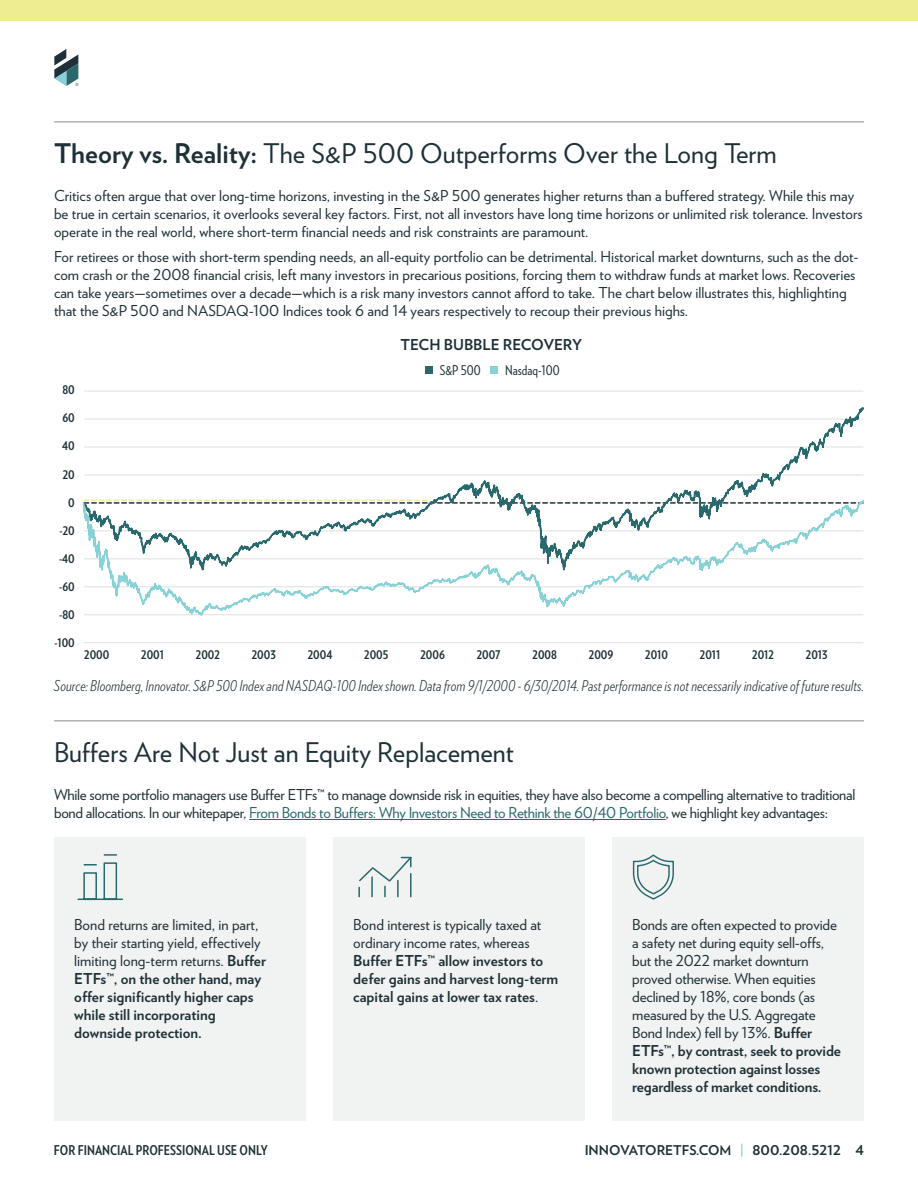
<style>
.page{position:relative;width:918px;height:1188px;background:#fff}
.page>*{position:absolute;margin:0;border:0;box-sizing:border-box;transform-origin:0 0}
.t1{font:27px "Verlag";color:#1e3138}
.t2{font:15px/18px "Verlag";color:#1e3138}
.t3{font:700 15px/18px "Verlag";color:#1e3138}
.t4{font:15px/18px "Verlag";letter-spacing:-.02em;color:#1e3138}
.t5{font:italic 300 15px "Verlag Condensed";letter-spacing:.01em;color:#1e3138}
.t6{font:700 13.5px "Verlag Condensed";color:#1e3138}
.t7{font:700 13.5px "Verlag";color:#1e3138}
.t8{font:13.5px "Verlag Condensed";color:#1e3138}
.t9{font:700 12px "Verlag Condensed";color:#1e3138}
.s1{font-weight:700}
.s2{color:#29686d}
.s3{font-weight:400}
.s4{color:#88d1d7}
</style>
<div class="page">
<svg style="left:54px;top:49px;width:24px;height:37px"></svg>
<div style="left:0;top:0;width:918px;height:20px;background:#efed91"></div>
<hr style="left:54px;top:122px;width:810px;height:1px;background:#8a8c8e">
<hr style="left:54px;top:720px;width:810px;height:1px;background:#8a8c8e">
<hr style="left:249px;top:819px;width:417px;height:1px;background:#29686d">
<div style="left:425px;top:366px;width:8px;height:8px;background:#29686d"></div>
<div style="left:491px;top:366px;width:7px;height:8px;background:#88d1d7"></div>
<hr style="left:84px;top:642px;width:779px;height:1px;background:#dedfdf">
<svg style="left:83px;top:390px;width:781px;height:226px"></svg>
<div style="left:54px;top:837px;width:252px;height:283px;background:#f1f2f2"></div>
<div style="left:333px;top:837px;width:252px;height:283px;background:#f1f2f2"></div>
<div style="left:612px;top:837px;width:252px;height:283px;background:#f1f2f2"></div>
<svg style="left:77px;top:854px;width:46px;height:47px"></svg>
<svg style="left:358px;top:856px;width:54px;height:42px"></svg>
<svg style="left:632px;top:854px;width:42px;height:46px"></svg>
<h1 class="t1" style="left:54px;top:133px;width:724px"><span class="s1">Theory vs. Reality:</span> The S&amp;P 500 Outperforms Over the Long Term</h1>
<p class="t2" style="left:54px;top:186px;width:810px">Critics often argue that over long-time horizons, investing in the S&amp;P 500 generates higher returns than a buffered strategy. While this may be true in certain scenarios, it overlooks several key factors. First, not all investors have long time horizons or unlimited risk tolerance. Investors operate in the real world, where short-term financial needs and risk constraints are paramount.</p>
<p class="t2" style="left:54px;top:247px;width:806px">For retirees or those with short-term spending needs, an all-equity portfolio can be detrimental. Historical market downturns, such as the dot&shy;com crash or the 2008 financial crisis, left many investors in precarious positions, forcing them to withdraw funds at market lows. Recoveries can take years—sometimes over a decade—which is a risk many investors cannot afford to take. The chart below illustrates this, highlighting that the S&amp;P 500 and NASDAQ-100 Indices took 6 and 14 years respectively to recoup their previous highs.</p>
<p class="t3" style="left:400px;top:335px;width:183px">TECH BUBBLE RECOVERY</p>
<p class="t9" style="left:62px;top:381px;width:14px">80</p>
<p class="t9" style="left:62px;top:409px;width:14px">60</p>
<p class="t9" style="left:62px;top:437px;width:14px">40</p>
<p class="t9" style="left:63px;top:465px;width:14px">20</p>
<p class="t9" style="left:68px;top:493px;width:8px">0</p>
<p class="t9" style="left:60px;top:521px;width:17px">-20</p>
<p class="t9" style="left:59px;top:550px;width:17px">-40</p>
<p class="t9" style="left:59px;top:578px;width:17px">-60</p>
<p class="t9" style="left:59px;top:606px;width:17px">-80</p>
<p class="t9" style="left:54px;top:634px;width:22px">-100</p>
<p class="t8" style="left:440px;top:361px;width:42px">S&amp;P 500</p>
<p class="t8" style="left:505px;top:361px;width:56px">Nasdaq-100</p>
<p class="t9" style="left:84px;top:646px;width:27px">2000</p>
<p class="t9" style="left:141px;top:646px;width:24px">2001</p>
<p class="t9" style="left:196px;top:646px;width:26px">2002</p>
<p class="t9" style="left:252px;top:646px;width:26px">2003</p>
<p class="t9" style="left:308px;top:646px;width:26px">2004</p>
<p class="t9" style="left:364px;top:646px;width:26px">2005</p>
<p class="t9" style="left:420px;top:646px;width:26px">2006</p>
<p class="t9" style="left:477px;top:646px;width:25px">2007</p>
<p class="t9" style="left:533px;top:646px;width:26px">2008</p>
<p class="t9" style="left:589px;top:646px;width:26px">2009</p>
<p class="t9" style="left:645px;top:646px;width:24px">2010</p>
<p class="t9" style="left:700px;top:646px;width:22px">2011</p>
<p class="t9" style="left:752px;top:646px;width:23px">2012</p>
<p class="t9" style="left:806px;top:646px;width:23px">2013</p>
<p class="t5" style="left:54px;top:675px;width:812px">Source: Bloomberg, Innovator. S&amp;P 500 Index and NASDAQ-100 Index shown. Data from 9/1/2000 - 6/30/2014. Past performance is not necessarily indicative of future results.</p>
<h1 class="t1" style="left:54px;top:732px;width:461px">Buffers Are Not Just an Equity Replacement</h1>
<p class="t4" style="left:54px;top:785px;width:803px">While some portfolio managers use Buffer ETFs™ to manage downside risk in equities, they have also become a compelling alternative to traditional bond allocations. In our whitepaper, <span class="s2">From Bonds to Buffers: Why Investors Need to Rethink the 60/40 Portfolio</span>, we highlight key advantages:</p>
<p class="t3" style="left:74px;top:915px;width:193px"><span class="s3">Bond returns are limited, in part, by their starting yield, effectively limiting long-term returns.</span> Buffer<br>ETFs™, on the other hand, may offer significantly higher caps while still incorporating downside protection.</p>
<p class="t2" style="left:353px;top:915px;width:190px">Bond interest is typically taxed at ordinary income rates, whereas</p>
<p class="t3" style="left:353px;top:951px;width:207px">Buffer ETFs™ allow investors to defer gains and harvest long-term capital gains at lower tax rates<span class="s3">.</span></p>
<p class="t2" style="left:632px;top:915px;width:210px">Bonds are often expected to provide a safety net during equity sell-offs, but the 2022 market downturn proved otherwise. When equities declined by 18%, core bonds (as measured by the U.S. Aggregate<br>Bond Index) fell by 13%. <span class="s1">Buffer<br>ETFs™, by contrast, seek to provide known protection against losses regardless of market conditions.</span></p>
<p class="t6" style="left:54px;top:1140px;width:215px">FOR FINANCIAL PROFESSIONAL USE ONLY</p>
<p class="t7" style="left:585px;top:1140px;width:281px">INNOVATORETFS.COM <span class="s4">|</span> 800.208.5212 4</p>
</div>
